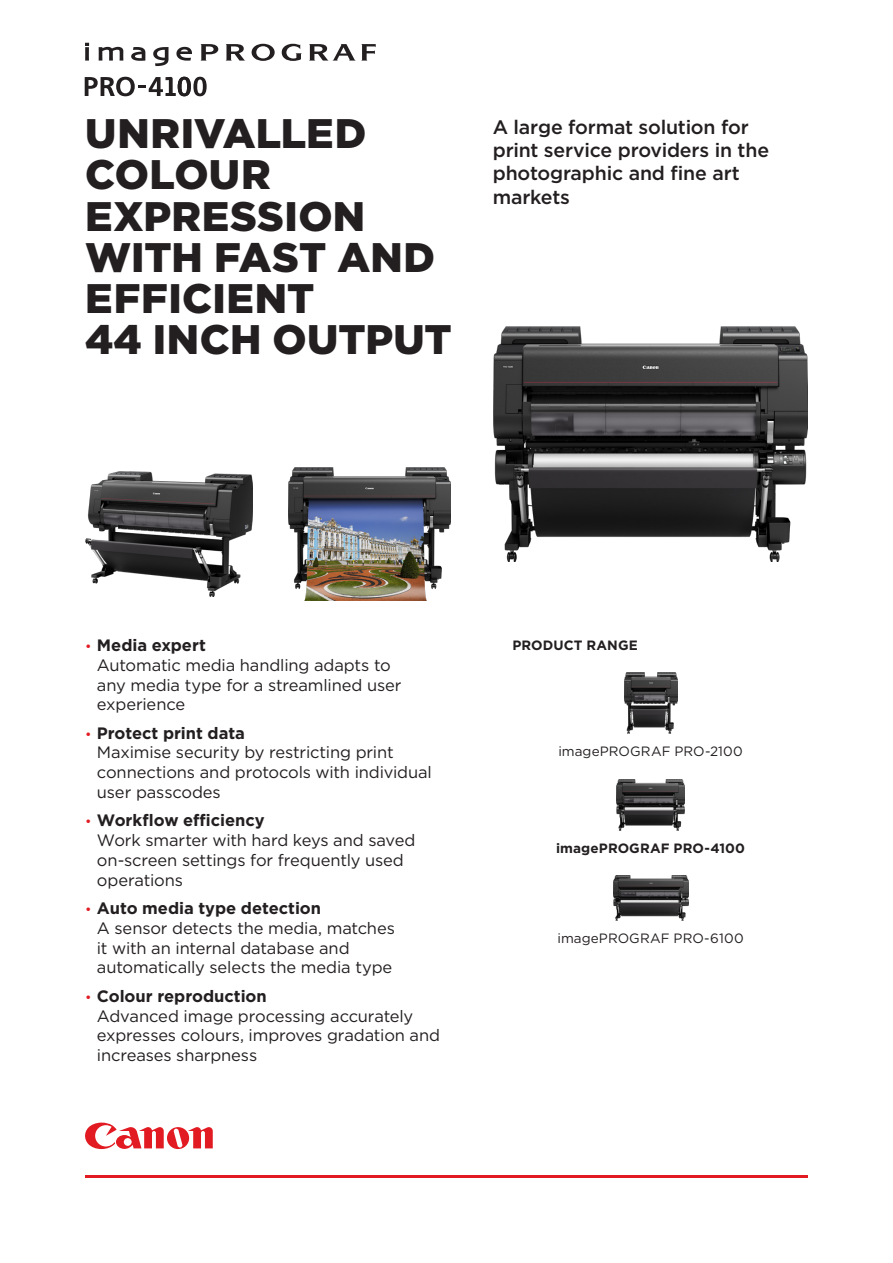
<style>
.page{position:relative;width:893px;height:1263px;background:#fff}
.page>*{position:absolute;margin:0;border:0;box-sizing:border-box;transform-origin:0 0}
.COVER_HEADER_LARGE{font:900 41.25px/41.2px "Gotham";letter-spacing:.005em;color:#231f20}
.INTRO{font:500 19.5px/23.4px "Gotham";letter-spacing:-.01em;color:#231f20}
.t1{font:16.5px/19.8px "Gotham";letter-spacing:-.01em;color:#231f20}
.BODY{font:13.5px "Gotham";letter-spacing:.005em;color:#231f20}
.BODY-2{font:700 13.5px "Gotham";letter-spacing:.005em;color:#231f20}
.SUBHEAD{font:700 13.5px "Gotham";letter-spacing:.01em;color:#231f20}
.s1{font-size:13.5px;color:#e21a21}
.s2{font-weight:700}
</style>
<div class="page">
<svg style="left:85px;top:1122px;width:128px;height:28px"></svg>
<hr style="left:85px;top:1175px;width:723px;height:3px;background:#e21a21">
<img style="left:493px;top:327px;width:315px;height:234px">
<img style="left:288px;top:467px;width:162px;height:134px">
<img style="left:85px;top:471px;width:167px;height:126px">
<svg style="left:200px;top:44px;width:18px;height:17px"></svg>
<svg style="left:225px;top:44px;width:20px;height:17px"></svg>
<svg style="left:252px;top:44px;width:23px;height:17px"></svg>
<svg style="left:282px;top:44px;width:20px;height:17px"></svg>
<svg style="left:309px;top:44px;width:67px;height:17px"></svg>
<svg style="left:85px;top:43px;width:4px;height:18px"></svg>
<svg style="left:99px;top:47px;width:24px;height:14px"></svg>
<svg style="left:131px;top:47px;width:14px;height:14px"></svg>
<svg style="left:153px;top:47px;width:16px;height:19px"></svg>
<svg style="left:176px;top:47px;width:16px;height:14px"></svg>
<svg style="left:85px;top:77px;width:122px;height:19px"></svg>
<img style="left:624px;top:672px;width:53px;height:61px">
<img style="left:617px;top:779px;width:67px;height:51px">
<img style="left:613px;top:875px;width:75px;height:45px">
<p class="COVER_HEADER_LARGE" style="left:85px;top:112px;width:368px">UNRIVALLED<br>COLOUR<br>EXPRESSION<br>WITH FAST AND<br>EFFICIENT<br>44 INCH OUTPUT</p>
<p class="INTRO" style="left:493px;top:115px;width:278px">A large format solution for print service providers in the photographic and fine art markets</p>
<p class="t1" style="left:97px;top:635px;width:306px;text-indent:-12px"><span class="s1">•</span> <span class="s2">Media expert<br></span>Automatic media handling adapts to any media type for a streamlined user experience</p>
<p class="t1" style="left:97px;top:722px;width:337px;text-indent:-12px"><span class="s1">•</span> <span class="s2">Protect print data<br></span>Maximise security by restricting print connections and protocols with individual user passcodes</p>
<p class="t1" style="left:97px;top:810px;width:320px;text-indent:-12px"><span class="s1">•</span> <span class="s2">Workflow efficiency<br></span>Work smarter with hard keys and saved on-screen settings for frequently used operations</p>
<p class="t1" style="left:97px;top:898px;width:299px;text-indent:-12px"><span class="s1">•</span> <span class="s2">Auto media type detection<br></span>A sensor detects the media, matches it with an internal database and automatically selects the media type</p>
<p class="t1" style="left:97px;top:986px;width:345px;text-indent:-12px"><span class="s1">•</span> <span class="s2">Colour reproduction<br></span>Advanced image processing accurately expresses colours, improves gradation and increases sharpness</p>
<p class="SUBHEAD" style="left:512px;top:636px;width:127px">PRODUCT RANGE</p>
<p class="BODY" style="left:558px;top:743px;width:186px">imagePROGRAF PRO-2100</p>
<p class="BODY-2" style="left:556px;top:839px;width:190px">imagePROGRAF PRO-4100</p>
<p class="BODY" style="left:557px;top:929px;width:188px">imagePROGRAF PRO-6100</p>
</div>
